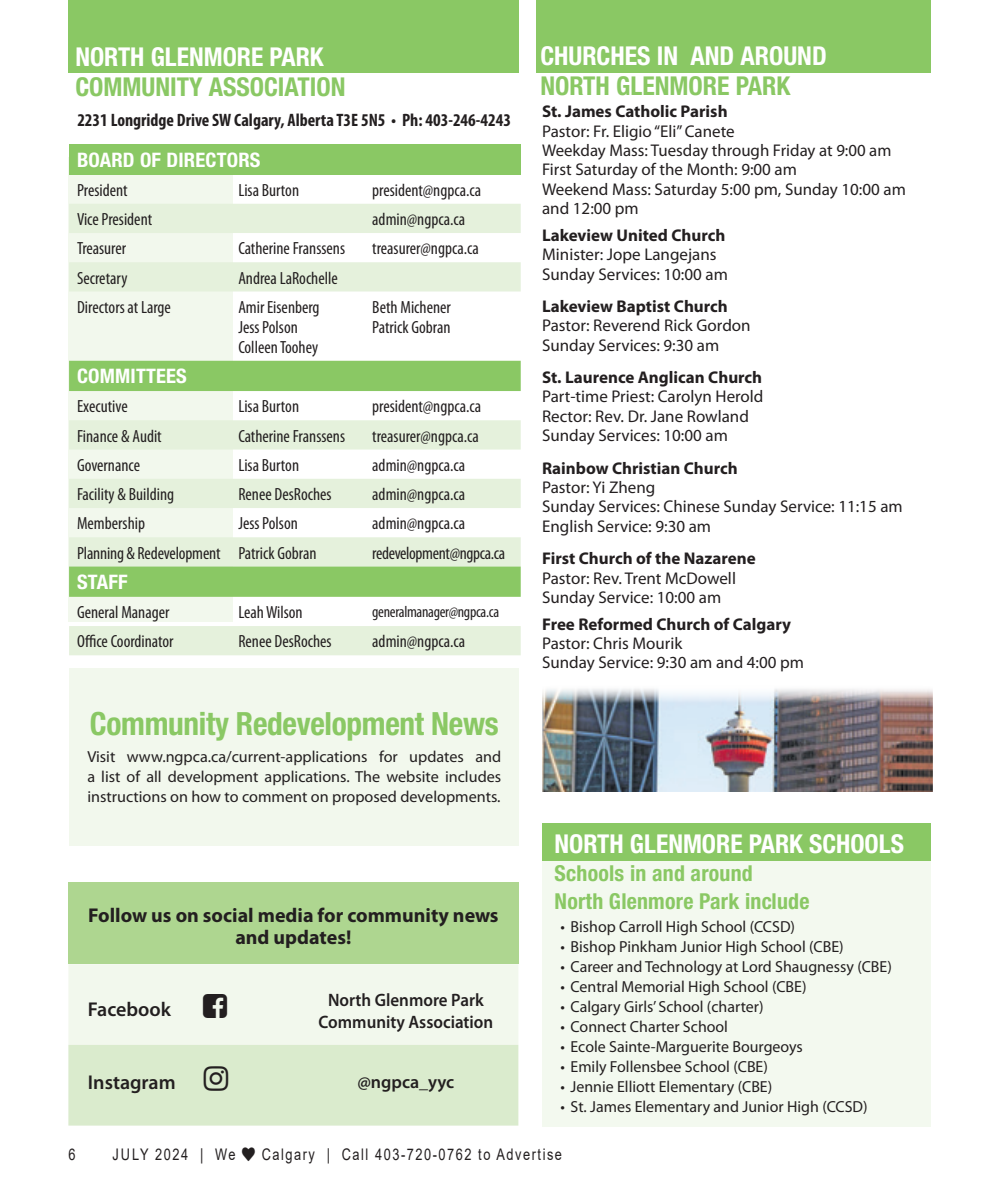
<style>
.page{position:relative;width:990px;height:1188px;background:#fff}
.page>*{position:absolute;margin:0;border:0;box-sizing:border-box;transform-origin:0 0}
.In_Around_title{font:700 condensed 32px "Helvetica Neue LT Std";letter-spacing:-.01em;color:#8ac864}
.t1{font:700 condensed 26px "Helvetica Neue LT Std";color:#fff}
.t2{font:700 condensed 26px "Helvetica Neue LT Std";color:#8ac864}
.t3{font:700 condensed 22px/28px "Helvetica Neue LT Std";letter-spacing:.01em;color:#8ac864}
.Body_text{font:700 20px/22px "Myriad Pro";color:#231f20;text-align:center}
.t4{font:700 condensed 20px "Helvetica Neue LT Std";letter-spacing:.01em;color:#fff}
.Body_text-2{font:600 20px "Myriad Pro";color:#231f20}
.t5{font:700 condensed 18px "Myriad Pro";color:#231f20}
.Body_text-3{font:600 18px "Myriad Pro";color:#231f20;scale:.95 1}
.Body_text-4{font:600 18px "Myriad Pro";color:#231f20}
.t6{font:condensed 17.6px "Myriad Pro";color:#231f20}
.t7{font:condensed 17.6px "Myriad Pro";letter-spacing:-.02em;color:#231f20}
.Body_text-5{font:17px/19.4px "Myriad Pro";color:#231f20}
.Body_text-6{font:700 17px "Myriad Pro";color:#231f20}
.Body_text-7{font:16px/20px "Myriad Pro";color:#231f20;text-align:justify}
.t8{font:16px "Arial";letter-spacing:.12em;color:#231f20;scale:.8 1}
.t9{font:condensed 16px "Myriad Pro";letter-spacing:-.02em;color:#231f20}
.s1{font-style:inherit}
.s2{font-weight:700}
</style>
<div class="page">
<div style="left:68px;top:158px;width:165px;height:464px;background:#f2f8ed"></div>
<div style="left:69px;top:144px;width:452px;height:31px;background:#8ac864"></div>
<svg style="left:69px;top:204px;width:452px;height:451px"></svg>
<svg style="left:69px;top:361px;width:452px;height:236px"></svg>
<div style="left:68px;top:0;width:450px;height:72px;background:#8ac864"></div>
<div style="left:69px;top:669px;width:450px;height:177px;background:#f2f8ed"></div>
<div style="left:536px;top:0;width:394px;height:72px;background:#8ac864"></div>
<div style="left:542px;top:852px;width:389px;height:274px;background:#f3f9ef"></div>
<div style="left:542px;top:823px;width:389px;height:38px;background:#8ac864"></div>
<div style="left:68px;top:883px;width:450px;height:81px;background:#aed690"></div>
<img style="left:542px;top:689px;width:390px;height:103px">
<svg style="left:68px;top:964px;width:450px;height:162px;background:#e6f1dd"></svg>
<p class="t1" style="left:75px;top:41px;width:250px">NORTH GLENMORE PARK</p>
<p class="t2" style="left:75px;top:71px;width:272px">COMMUNITY ASSOCIATION</p>
<p class="t5" style="left:77px;top:109px;width:435px"><span class="s1">2</span>231 Longridge Drive SW Calgary, Alberta T3E 5N5 • Ph: 403-246-4243</p>
<p class="t4" style="left:77px;top:147px;width:185px">BOARD OF DIRECTORS</p>
<p class="t6" style="left:77px;top:179px;width:52px">President</p>
<p class="t6" style="left:238px;top:179px;width:62px">Lisa Burton</p>
<p class="t6" style="left:372px;top:179px;width:111px">president@ngpca.ca</p>
<p class="t6" style="left:77px;top:209px;width:77px">Vice President</p>
<p class="t6" style="left:372px;top:209px;width:95px">admin@ngpca.ca</p>
<p class="t6" style="left:77px;top:238px;width:51px">Treasurer</p>
<p class="t6" style="left:238px;top:238px;width:108px">Catherine Franssens</p>
<p class="t6" style="left:372px;top:238px;width:108px">treasurer@ngpca.ca</p>
<p class="t6" style="left:77px;top:267px;width:52px">Secretary</p>
<p class="t6" style="left:238px;top:267px;width:101px">Andrea LaRochelle</p>
<p class="t6" style="left:77px;top:296px;width:95px">Directors at Large</p>
<p class="t6" style="left:238px;top:296px;width:83px">Amir Eisenberg</p>
<p class="t6" style="left:238px;top:316px;width:61px">Jess Polson</p>
<p class="t6" style="left:238px;top:336px;width:81px">Colleen Toohey</p>
<p class="t6" style="left:372px;top:296px;width:80px">Beth Michener</p>
<p class="t6" style="left:372px;top:316px;width:80px">Patrick Gobran</p>
<p class="t4" style="left:77px;top:364px;width:111px">COMMITTEES</p>
<p class="t6" style="left:77px;top:396px;width:52px">Executive</p>
<p class="t6" style="left:238px;top:396px;width:62px">Lisa Burton</p>
<p class="t6" style="left:372px;top:396px;width:111px">president@ngpca.ca</p>
<p class="t6" style="left:77px;top:425px;width:86px">Finance &amp; Audit</p>
<p class="t6" style="left:238px;top:425px;width:108px">Catherine Franssens</p>
<p class="t6" style="left:372px;top:425px;width:108px">treasurer@ngpca.ca</p>
<p class="t6" style="left:77px;top:454px;width:65px">Governance</p>
<p class="t6" style="left:238px;top:454px;width:62px">Lisa Burton</p>
<p class="t6" style="left:372px;top:454px;width:95px">admin@ngpca.ca</p>
<p class="t6" style="left:77px;top:484px;width:99px">Facility &amp; Building</p>
<p class="t6" style="left:238px;top:484px;width:95px">Renee DesRoches</p>
<p class="t6" style="left:372px;top:484px;width:95px">admin@ngpca.ca</p>
<p class="t6" style="left:77px;top:513px;width:69px">Membership</p>
<p class="t6" style="left:238px;top:513px;width:61px">Jess Polson</p>
<p class="t6" style="left:372px;top:513px;width:95px">admin@ngpca.ca</p>
<p class="t6" style="left:77px;top:542px;width:145px">Planning &amp; Redevelopment</p>
<p class="t6" style="left:238px;top:542px;width:80px">Patrick Gobran</p>
<p class="t7" style="left:372px;top:542px;width:134px">redevelopment@ngpca.ca</p>
<p class="t4" style="left:77px;top:570px;width:52px">STAFF</p>
<p class="t6" style="left:77px;top:602px;width:94px">General Manager</p>
<p class="t6" style="left:238px;top:602px;width:66px">Leah Wilson</p>
<p class="t9" style="left:372px;top:602px;width:128px">generalmanager@ngpca.ca</p>
<p class="t6" style="left:77px;top:631px;width:98px">Office Coordinator</p>
<p class="t6" style="left:238px;top:631px;width:95px">Renee DesRoches</p>
<p class="t6" style="left:372px;top:631px;width:95px">admin@ngpca.ca</p>
<p class="In_Around_title" style="left:90px;top:705px;width:410px">Community Redevelopment News</p>
<p class="Body_text-7" style="left:87px;top:747px;width:416px">Visit www.ngpca.ca/current-applications for updates and a list of all development applications. The website includes instructions on how to comment on proposed developments.</p>
<p class="Body_text" style="left:88px;top:903px;width:412px">Follow us on social media for community news and updates!</p>
<p class="Body_text-2" style="left:88px;top:997px;width:85px">Facebook</p>
<p class="Body_text-3" style="left:328px;top:988px;width:165px">North Glenmore Park</p>
<p class="Body_text-3" style="left:319px;top:1010px;width:185px">Community Association</p>
<p class="Body_text-2" style="left:88px;top:1070px;width:142px">Instagram ■▲▼</p>
<p class="Body_text-4" style="left:357px;top:1071px;width:99px">@ngpca_yyc</p>
<p class="t1" style="left:540px;top:40px;width:288px">CHURCHES IN AND AROUND</p>
<p class="t2" style="left:540px;top:70px;width:251px">NORTH GLENMORE PARK</p>
<p class="Body_text-6" style="left:542px;top:100px;width:187px">St. James Catholic Parish</p>
<p class="Body_text-5" style="left:542px;top:121px;width:194px">Pastor: Fr. Eligio “Eli” Canete</p>
<p class="Body_text-5" style="left:542px;top:140px;width:351px">Weekday Mass: Tuesday through Friday at 9:00 am</p>
<p class="Body_text-5" style="left:542px;top:160px;width:256px">First Saturday of the Month: 9:00 am</p>
<p class="Body_text-5" style="left:542px;top:179px;width:365px">Weekend Mass: Saturday 5:00 pm, Sunday 10:00 am and 12:00 pm</p>
<p class="Body_text-5" style="left:542px;top:225px;width:187px"><span class="s2">Lakeview United Church<br></span>Minister: Jope Langejans<br>Sunday Services: 10:00 am</p>
<p class="Body_text-6" style="left:542px;top:295px;width:187px">Lakeview Baptist Church</p>
<p class="Body_text-5" style="left:542px;top:316px;width:210px">Pastor: Reverend Rick Gordon</p>
<p class="Body_text-5" style="left:542px;top:335px;width:179px">Sunday Services: 9:30 am</p>
<p class="Body_text-6" style="left:542px;top:366px;width:222px">St. Laurence Anglican Church</p>
<p class="Body_text-5" style="left:542px;top:387px;width:223px">Part-time Priest: Carolyn Herold</p>
<p class="Body_text-5" style="left:542px;top:406px;width:208px">Rector: Rev. Dr. Jane Rowland</p>
<p class="Body_text-5" style="left:542px;top:426px;width:187px">Sunday Services: 10:00 am</p>
<p class="Body_text-6" style="left:542px;top:457px;width:197px">Rainbow Christian Church</p>
<p class="Body_text-5" style="left:542px;top:477px;width:115px">Pastor: Yi Zheng</p>
<p class="Body_text-5" style="left:542px;top:497px;width:362px">Sunday Services: Chinese Sunday Service: 11:15 am<br>English Service: 9:30 am</p>
<p class="Body_text-6" style="left:542px;top:547px;width:215px">First Church of the Nazarene</p>
<p class="Body_text-5" style="left:542px;top:568px;width:195px">Pastor: Rev. Trent McDowell</p>
<p class="Body_text-5" style="left:542px;top:587px;width:181px">Sunday Service: 10:00 am</p>
<p class="Body_text-6" style="left:542px;top:613px;width:250px">Free Reformed Church of Calgary</p>
<p class="Body_text-5" style="left:542px;top:633px;width:142px">Pastor: Chris Mourik</p>
<p class="Body_text-5" style="left:542px;top:653px;width:263px">Sunday Service: 9:30 am and 4:00 pm</p>
<p class="t1" style="left:555px;top:828px;width:351px">NORTH GLENMORE PARK SCHOOLS</p>
<p class="t3" style="left:555px;top:859px;width:256px">Schools in and around<br>North Glenmore Park include</p>
<p class="Body_text-7" style="left:561px;top:917px;width:236px">• Bishop Carroll High School (CCSD)</p>
<p class="Body_text-7" style="left:561px;top:937px;width:285px">• Bishop Pinkham Junior High School (CBE)</p>
<p class="Body_text-7" style="left:561px;top:957px;width:333px">• Career and Technology at Lord Shaugnessy (CBE)</p>
<p class="Body_text-7" style="left:561px;top:977px;width:247px">• Central Memorial High School (CBE)</p>
<p class="Body_text-7" style="left:561px;top:997px;width:204px">• Calgary Girls’ School (charter)</p>
<p class="Body_text-7" style="left:561px;top:1017px;width:169px">• Connect Charter School</p>
<p class="Body_text-7" style="left:561px;top:1037px;width:244px">• Ecole Sainte-Marguerite Bourgeoys</p>
<p class="Body_text-7" style="left:561px;top:1057px;width:209px">• Emily Follensbee School (CBE)</p>
<p class="Body_text-7" style="left:561px;top:1077px;width:213px">• Jennie Elliott Elementary (CBE)</p>
<p class="Body_text-7" style="left:561px;top:1097px;width:309px">• St. James Elementary and Junior High (CCSD)</p>
<p class="t8" style="left:68px;top:1143px;width:10px">6</p>
<p class="t8" style="left:112px;top:1143px;width:156px">JULY 2024 | We</p>
<p class="t8" style="left:262px;top:1143px;width:377px">Calgary | Call 403-720-0762 to Advertise</p>
</div>
